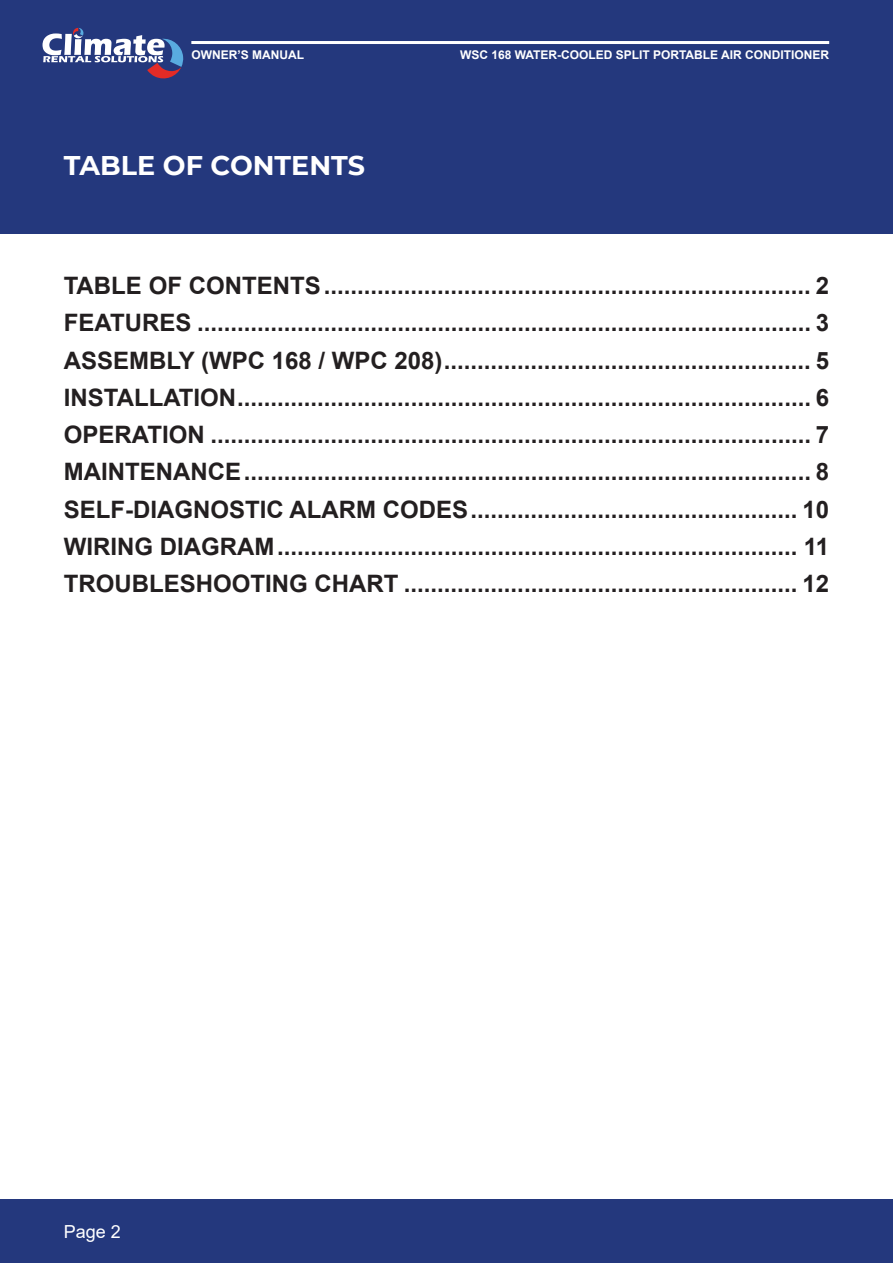
<style>
.page{position:relative;width:893px;height:1263px;background:#fff}
.page>*{position:absolute;margin:0;border:0;box-sizing:border-box;transform-origin:0 0}
.Heading_1_-_White{font:700 27px "Montserrat";color:#fff}
.t1{font:700 24px "Arial";color:#231f20}
.t2{font:18px "Arial";color:#fff}
.t3{font:700 12px "Arial";color:#fff}
</style>
<div class="page">
<div style="left:0;top:1199px;width:893px;height:64px;background:#24387d"></div>
<div style="left:0;top:0;width:893px;height:106px;background:#24387d"></div>
<svg style="left:43px;top:28px;width:140px;height:51px"></svg>
<hr style="left:191px;top:41px;width:638px;height:3px;background:#fff">
<div style="left:0;top:106px;width:893px;height:128px;background:#24387d"></div>
<p class="t3" style="left:191px;top:46px;width:114px">OWNER’S MANUAL</p>
<p class="t3" style="left:460px;top:46px;width:371px">WSC 168 WATER-COOLED SPLIT PORTABLE AIR CONDITIONER</p>
<p class="Heading_1_-_White" style="left:64px;top:146px;width:303px">TABLE OF CONTENTS</p>
<p class="t1" style="left:64px;top:269px;width:767px">TABLE OF CONTENTS......................................................................... 2</p>
<p class="t1" style="left:64px;top:306px;width:767px">FEATURES ............................................................................................ 3</p>
<p class="t1" style="left:64px;top:343px;width:767px">ASSEMBLY (WPC 168 / WPC 208)....................................................... 5</p>
<p class="t1" style="left:64px;top:380px;width:767px">INSTALLATION...................................................................................... 6</p>
<p class="t1" style="left:64px;top:418px;width:767px">OPERATION .......................................................................................... 7</p>
<p class="t1" style="left:64px;top:455px;width:767px">MAINTENANCE..................................................................................... 8</p>
<p class="t1" style="left:64px;top:492px;width:767px">SELF-DIAGNOSTIC ALARM CODES................................................. 10</p>
<p class="t1" style="left:64px;top:530px;width:767px">WIRING DIAGRAM.............................................................................. 11</p>
<p class="t1" style="left:64px;top:567px;width:767px">TROUBLESHOOTING CHART ........................................................... 12</p>
<p class="t2" style="left:64px;top:1219px;width:59px">Page 2</p>
</div>
